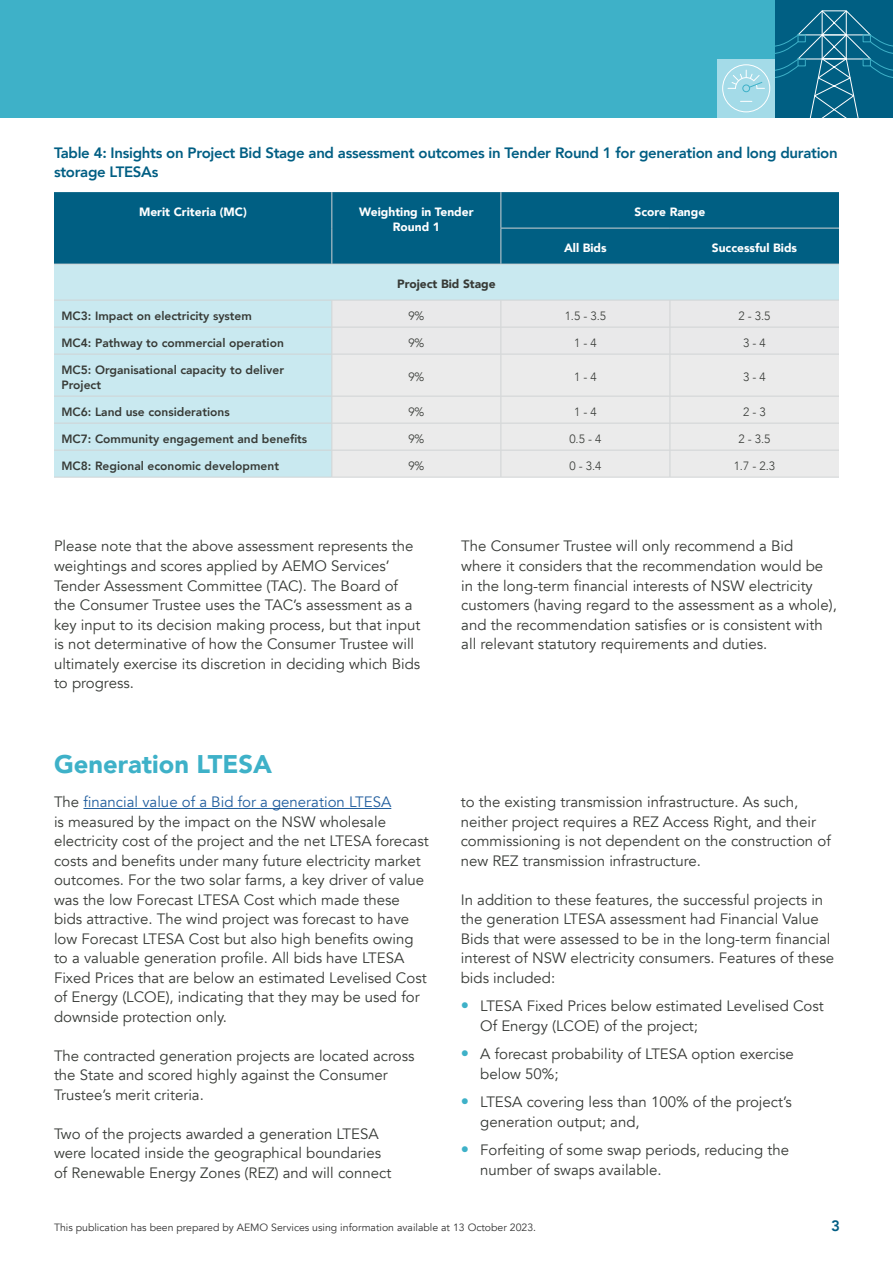
<style>
.page{position:relative;width:893px;height:1263px;background:#fff}
.page>*{position:absolute;margin:0;border:0;box-sizing:border-box;transform-origin:0 0}
.Heading_1{font:900 25.5px "Avenir";color:#3eb1c8}
.Body_text_-_charcole{font:15px/19.5px "Avenir";color:#373a36}
.Body_text_-_charcole-2{font:800 15px/19.5px "Avenir";letter-spacing:-.02em;color:#005e83}
.t1{font:800 15px "Avenir";color:#005d83}
.Table_-_body__right__dark{font:800 12px/15px "Avenir";color:#373a36}
.Table_-_h1__black__left__white{font:900 12px/15px "Avenir";color:#fff;text-align:center}
.Table_-_body__right__dark-2{font:300 12px "Avenir";color:#373a36}
.Table_-_h1__black__left__white-2{font:900 12px "Avenir";color:#373a36}
.t2{font:10.5px "Avenir";color:#333}
.s1{color:#215e9e}
.s2{font-weight:800;font-size:16.5px;color:#3eb1c8}
</style>
<div class="page">
<div style="left:0;top:0;width:893px;height:118px;background:#3eb1c8"></div>
<div style="left:717px;top:59px;width:58px;height:59px;background:#a4dbe8"></div>
<div style="left:775px;top:0;width:118px;height:118px;background:#005f83"></div>
<hr style="left:775px;top:0;width:59px;height:1px;background:#a4dbe8">
<div style="left:722px;top:64px;width:48px;height:48px;border:1px solid #fff;border-radius:50%"></div>
<div style="left:742px;top:84px;width:8px;height:8px;border:1px solid #3eb1c8;border-radius:50%"></div>
<svg style="left:728px;top:70px;width:36px;height:19px"></svg>
<svg style="left:740px;top:101px;width:12px;height:1px"></svg>
<svg style="left:775px;top:10px;width:118px;height:108px"></svg>
<svg style="left:788px;top:0;width:34px;height:1px"></svg>
<div style="left:54px;top:192px;width:785px;height:72px;background:#005f83"></div>
<div style="left:54px;top:265px;width:785px;height:212px;background:#c9e9f0"></div>
<div style="left:332px;top:355px;width:507px;height:122px;background:#ebebeb"></div>
<hr style="left:331px;top:192px;width:1px;height:36px;background:#d0d3d4">
<hr style="left:500px;top:192px;width:1px;height:36px;background:#d0d3d4">
<hr style="left:331px;top:228px;width:1px;height:36px;background:#d0d3d4">
<hr style="left:500px;top:228px;width:170px;height:1px;background:#d0d3d4">
<hr style="left:500px;top:228px;width:1px;height:36px;background:#d0d3d4">
<hr style="left:670px;top:228px;width:169px;height:1px;background:#d0d3d4">
<hr style="left:54px;top:264px;width:278px;height:1px;background:#d0d3d4">
<hr style="left:332px;top:264px;width:169px;height:1px;background:#d0d3d4">
<hr style="left:501px;top:264px;width:169px;height:1px;background:#d0d3d4">
<hr style="left:670px;top:264px;width:169px;height:1px;background:#d0d3d4">
<hr style="left:54px;top:300px;width:278px;height:1px;background:#d0d3d4">
<hr style="left:54px;top:327px;width:278px;height:1px;background:#d0d3d4">
<hr style="left:54px;top:354px;width:278px;height:1px;background:#d0d3d4">
<hr style="left:500px;top:354px;width:1px;height:42px;background:#d0d3d4">
<hr style="left:54px;top:396px;width:278px;height:1px;background:#d0d3d4">
<hr style="left:54px;top:423px;width:278px;height:1px;background:#d0d3d4">
<hr style="left:332px;top:423px;width:169px;height:1px;background:#d0d3d4">
<hr style="left:501px;top:423px;width:169px;height:1px;background:#d0d3d4">
<hr style="left:670px;top:423px;width:169px;height:1px;background:#d0d3d4">
<hr style="left:54px;top:450px;width:278px;height:1px;background:#d0d3d4">
<hr style="left:332px;top:450px;width:169px;height:1px;background:#d0d3d4">
<hr style="left:501px;top:450px;width:169px;height:1px;background:#d0d3d4">
<hr style="left:670px;top:450px;width:169px;height:1px;background:#d0d3d4">
<hr style="left:54px;top:477px;width:278px;height:1px;background:#d0d3d4">
<hr style="left:332px;top:354px;width:169px;height:1px;background:#d0d3d4">
<hr style="left:501px;top:354px;width:169px;height:1px;background:#d0d3d4">
<hr style="left:670px;top:354px;width:169px;height:1px;background:#d0d3d4">
<hr style="left:332px;top:396px;width:169px;height:1px;background:#d0d3d4">
<hr style="left:501px;top:396px;width:169px;height:1px;background:#d0d3d4">
<hr style="left:670px;top:396px;width:169px;height:1px;background:#d0d3d4">
<hr style="left:331px;top:354px;width:1px;height:42px;background:#d0d3d4">
<svg style="left:500px;top:397px;width:1px;height:80px"></svg>
<svg style="left:331px;top:397px;width:1px;height:80px"></svg>
<svg style="left:331px;top:300px;width:508px;height:54px;background:#e7e8e9"></svg>
<hr style="left:670px;top:354px;width:1px;height:42px;background:#d0d3d4">
<svg style="left:670px;top:397px;width:1px;height:80px"></svg>
<hr style="left:332px;top:477px;width:169px;height:1px;background:#d0d3d4">
<hr style="left:501px;top:477px;width:169px;height:1px;background:#d0d3d4">
<hr style="left:670px;top:477px;width:169px;height:1px;background:#d0d3d4">
<hr style="left:83px;top:808px;width:308px;height:1px;background:#215e9e">
<p class="Body_text_-_charcole-2" style="left:54px;top:143px;width:785px">Table 4: Insights on Project Bid Stage and assessment outcomes in Tender Round 1 for generation and long duration storage LTESAs</p>
<p class="Table_-_h1__black__left__white" style="left:139px;top:204px;width:109px">Merit Criteria (MC)</p>
<p class="Table_-_h1__black__left__white" style="left:359px;top:204px;width:116px">Weighting in Tender<br>Round 1</p>
<p class="Table_-_h1__black__left__white" style="left:635px;top:204px;width:72px">Score Range</p>
<p class="Table_-_h1__black__left__white" style="left:564px;top:240px;width:44px">All Bids</p>
<p class="Table_-_h1__black__left__white" style="left:712px;top:240px;width:87px">Successful Bids</p>
<p class="Table_-_h1__black__left__white-2" style="left:397px;top:274px;width:100px">Project Bid Stage</p>
<p class="Table_-_body__right__dark" style="left:62px;top:308px;width:192px">MC3: Impact on electricity system</p>
<p class="Table_-_body__right__dark-2" style="left:408px;top:308px;width:18px">9%</p>
<p class="Table_-_body__right__dark-2" style="left:565px;top:308px;width:43px">1.5 - 3.5</p>
<p class="Table_-_body__right__dark-2" style="left:738px;top:308px;width:34px">2 - 3.5</p>
<p class="Table_-_body__right__dark" style="left:62px;top:335px;width:224px">MC4: Pathway to commercial operation</p>
<p class="Table_-_body__right__dark-2" style="left:408px;top:335px;width:18px">9%</p>
<p class="Table_-_body__right__dark-2" style="left:574px;top:335px;width:24px">1 - 4</p>
<p class="Table_-_body__right__dark-2" style="left:743px;top:335px;width:24px">3 - 4</p>
<p class="Table_-_body__right__dark" style="left:62px;top:362px;width:224px">MC5: Organisational capacity to deliver<br>Project</p>
<p class="Table_-_body__right__dark-2" style="left:408px;top:370px;width:18px">9%</p>
<p class="Table_-_body__right__dark-2" style="left:574px;top:370px;width:24px">1 - 4</p>
<p class="Table_-_body__right__dark-2" style="left:743px;top:370px;width:24px">3 - 4</p>
<p class="Table_-_body__right__dark" style="left:62px;top:404px;width:170px">MC6: Land use considerations</p>
<p class="Table_-_body__right__dark-2" style="left:408px;top:404px;width:18px">9%</p>
<p class="Table_-_body__right__dark-2" style="left:574px;top:404px;width:24px">1 - 4</p>
<p class="Table_-_body__right__dark-2" style="left:743px;top:404px;width:24px">2 - 3</p>
<p class="Table_-_body__right__dark" style="left:62px;top:431px;width:247px">MC7: Community engagement and benefits</p>
<p class="Table_-_body__right__dark-2" style="left:408px;top:431px;width:18px">9%</p>
<p class="Table_-_body__right__dark-2" style="left:569px;top:431px;width:34px">0.5 - 4</p>
<p class="Table_-_body__right__dark-2" style="left:738px;top:431px;width:34px">2 - 3.5</p>
<p class="Table_-_body__right__dark" style="left:62px;top:458px;width:219px">MC8: Regional economic development</p>
<p class="Table_-_body__right__dark-2" style="left:408px;top:458px;width:18px">9%</p>
<p class="Table_-_body__right__dark-2" style="left:569px;top:458px;width:34px">0 - 3.4</p>
<p class="Table_-_body__right__dark-2" style="left:734px;top:458px;width:43px">1.7 - 2.3</p>
<p class="Body_text_-_charcole" style="left:54px;top:537px;width:368px">Please note that the above assessment represents the weightings and scores applied by AEMO Services’ Tender Assessment Committee (TAC). The Board of the Consumer Trustee uses the TAC’s assessment as a key input to its decision making process, but that input is not determinative of how the Consumer Trustee will ultimately exercise its discretion in deciding which Bids to progress.</p>
<p class="Body_text_-_charcole" style="left:461px;top:537px;width:377px">The Consumer Trustee will only recommend a Bid where it considers that the recommendation would be in the long-term financial interests of NSW electricity customers (having regard to the assessment as a whole), and the recommendation satisfies or is consistent with all relevant statutory requirements and duties.</p>
<p class="Heading_1" style="left:54px;top:742px;width:220px">Generation LTESA</p>
<p class="Body_text_-_charcole" style="left:54px;top:793px;width:376px">The <span class="s1">financial value of a Bid for a generation LTESA<br></span>is measured by the impact on the NSW wholesale electricity cost of the project and the net LTESA forecast costs and benefits under many future electricity market outcomes. For the two solar farms, a key driver of value was the low Forecast LTESA Cost which made these bids attractive. The wind project was forecast to have low Forecast LTESA Cost but also high benefits owing to a valuable generation profile. All bids have LTESA Fixed Prices that are below an estimated Levelised Cost of Energy (LCOE), indicating that they may be used for downside protection only.</p>
<p class="Body_text_-_charcole" style="left:54px;top:1046px;width:362px">The contracted generation projects are located across the State and scored highly against the Consumer<br>Trustee’s merit criteria.</p>
<p class="Body_text_-_charcole" style="left:54px;top:1124px;width:339px">Two of the projects awarded a generation LTESA were located inside the geographical boundaries of Renewable Energy Zones (REZ) and will connect</p>
<p class="Body_text_-_charcole" style="left:461px;top:793px;width:372px">to the existing transmission infrastructure. As such, neither project requires a REZ Access Right, and their commissioning is not dependent on the construction of new REZ transmission infrastructure.</p>
<p class="Body_text_-_charcole" style="left:461px;top:890px;width:375px">In addition to these features, the successful projects in the generation LTESA assessment had Financial Value Bids that were assessed to be in the long-term financial interest of NSW electricity consumers. Features of these bids included:</p>
<p class="Body_text_-_charcole" style="left:480px;top:997px;width:345px;text-indent:-20px"><span class="s2">•</span> LTESA Fixed Prices below estimated Levelised Cost<br>Of Energy (LCOE) of the project;</p>
<p class="Body_text_-_charcole" style="left:480px;top:1045px;width:315px;text-indent:-20px"><span class="s2">•</span> A forecast probability of LTESA option exercise below 50%;</p>
<p class="Body_text_-_charcole" style="left:480px;top:1093px;width:313px;text-indent:-20px"><span class="s2">•</span> LTESA covering less than 100% of the project’s generation output; and,</p>
<p class="Body_text_-_charcole" style="left:480px;top:1141px;width:310px;text-indent:-20px"><span class="s2">•</span> Forfeiting of some swap periods, reducing the number of swaps available.</p>
<p class="t2" style="left:54px;top:1221px;width:484px">This publication has been prepared by AEMO Services using information available at 13 October 2023.</p>
<p class="t1" style="left:831px;top:1214px;width:10px">3</p>
</div>
